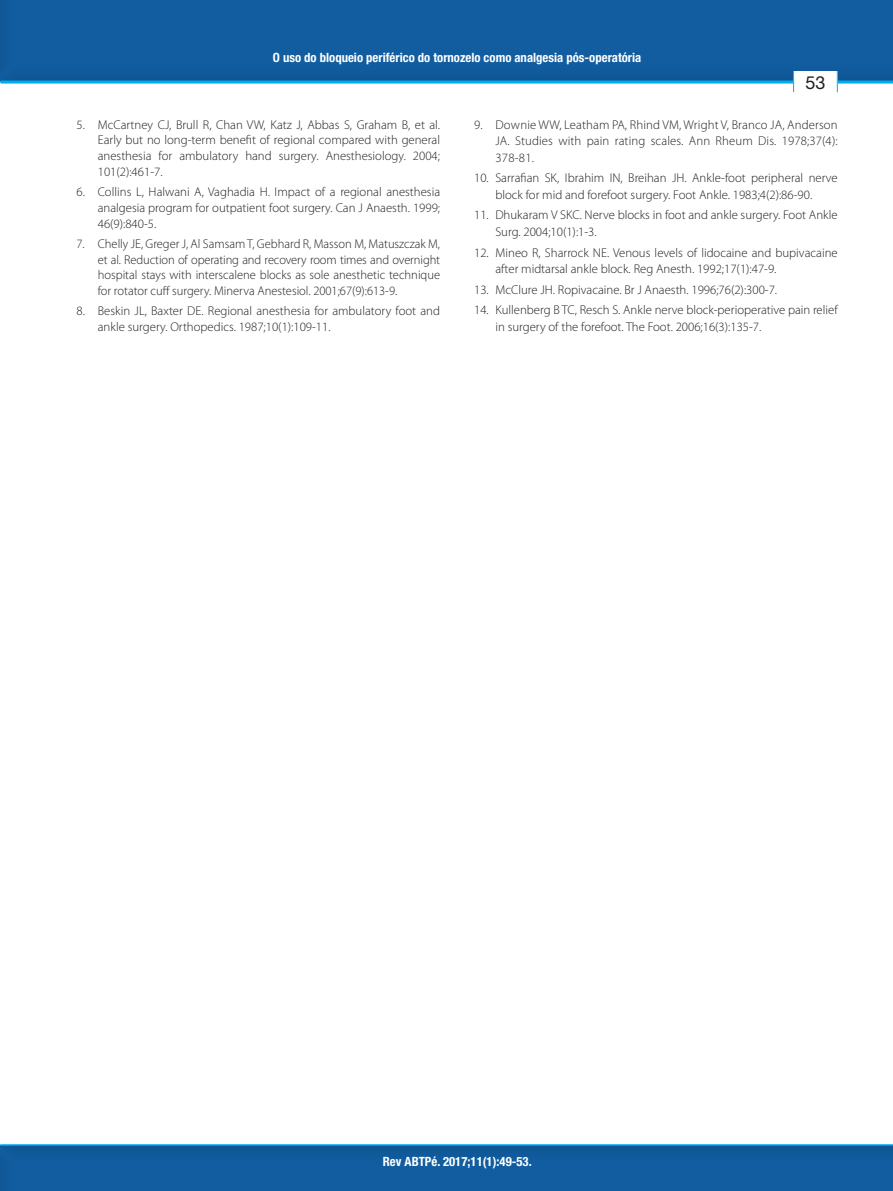
<style>
.page{position:relative;width:893px;height:1191px;background:#fff}
.page>*{position:absolute;margin:0;border:0;box-sizing:border-box;transform-origin:0 0}
.t1{font:18px "Helvetica Neue";color:#231f20}
.t2{font:300 12.75px/15.8px "Myriad Pro";color:#231f20;text-align:justify}
.t3{font:700 condensed 12.75px "Helvetica Neue";color:#fff}
</style>
<div class="page">
<div style="left:0;top:0;width:893px;height:84px;background:#115da0"></div>
<hr style="left:0;top:81px;width:893px;height:3px;background:#00aeef">
<div style="left:793px;top:71px;width:45px;height:21px;background:#fff"></div>
<svg style="left:793px;top:71px;width:1px;height:21px"></svg>
<svg style="left:837px;top:71px;width:1px;height:21px"></svg>
<div style="left:0;top:1143px;width:893px;height:48px;background:#115da0"></div>
<hr style="left:0;top:1144px;width:893px;height:1px;background:#00aeef">
<p class="t3" style="left:273px;top:50px;width:370px">O uso do bloqueio periférico do tornozelo como analgesia pós-operatória</p>
<h1 class="t1" style="left:805px;top:72px;width:22px">53</h1>
<p class="t2" style="left:98px;top:117px;width:344px;text-indent:-21px">5. McCartney CJ, Brull R, Chan VW, Katz J, Abbas S, Graham B, et al.<br>Early but no long-term benefit of regional compared with general anesthesia for ambulatory hand surgery. Anesthesiology. 2004; 101(2):461-7.</p>
<p class="t2" style="left:98px;top:184px;width:344px;text-indent:-21px">6. Collins L, Halwani A, Vaghadia H. Impact of a regional anesthesia analgesia program for outpatient foot surgery. Can J Anaesth. 1999; 46(9):840-5.</p>
<p class="t2" style="left:98px;top:236px;width:344px;text-indent:-21px">7. Chelly JE, Greger J, Al Samsam T, Gebhard R, Masson M, Matuszczak M, et al. Reduction of operating and recovery room times and overnight hospital stays with interscalene blocks as sole anesthetic technique for rotator cuff surgery. Minerva Anestesiol. 2001;67(9):613-9.</p>
<p class="t2" style="left:98px;top:303px;width:344px;text-indent:-21px">8. Beskin JL, Baxter DE. Regional anesthesia for ambulatory foot and ankle surgery. Orthopedics. 1987;10(1):109-11.</p>
<p class="t2" style="left:495px;top:116px;width:344px;line-height:16.5px;text-indent:-21px">9. Downie WW, Leatham PA, Rhind VM, Wright V, Branco JA, Anderson JA. Studies with pain rating scales. Ann Rheum Dis. 1978;37(4):<br>378-81.</p>
<p class="t2" style="left:474px;top:170px;width:365px;line-height:16.5px;text-align:center">10. Sarrafian SK, Ibrahim IN, Breihan JH. Ankle-foot peripheral nerve block for mid and forefoot surgery. Foot Ankle. 1983;4(2):86-90.</p>
<p class="t2" style="left:495px;top:207px;width:344px;line-height:16.5px;text-indent:-21px">11. Dhukaram V SKC. Nerve blocks in foot and ankle surgery. Foot Ankle<br>Surg. 2004;10(1):1-3.</p>
<p class="t2" style="left:495px;top:244px;width:344px;line-height:16.5px;text-indent:-21px">12. Mineo R, Sharrock NE. Venous levels of lidocaine and bupivacaine after midtarsal ankle block. Reg Anesth. 1992;17(1):47-9.</p>
<p class="t2" style="left:474px;top:282px;width:304px">13. McClure JH. Ropivacaine. Br J Anaesth. 1996;76(2):300-7.</p>
<p class="t2" style="left:495px;top:302px;width:344px;line-height:16.5px;text-indent:-21px">14. Kullenberg B TC, Resch S. Ankle nerve block-perioperative pain relief in surgery of the forefoot. The Foot. 2006;16(3):135-7.</p>
<p class="t3" style="left:383px;top:1153px;width:150px">Rev ABTPé. 2017;11(1):49-53.</p>
</div>
